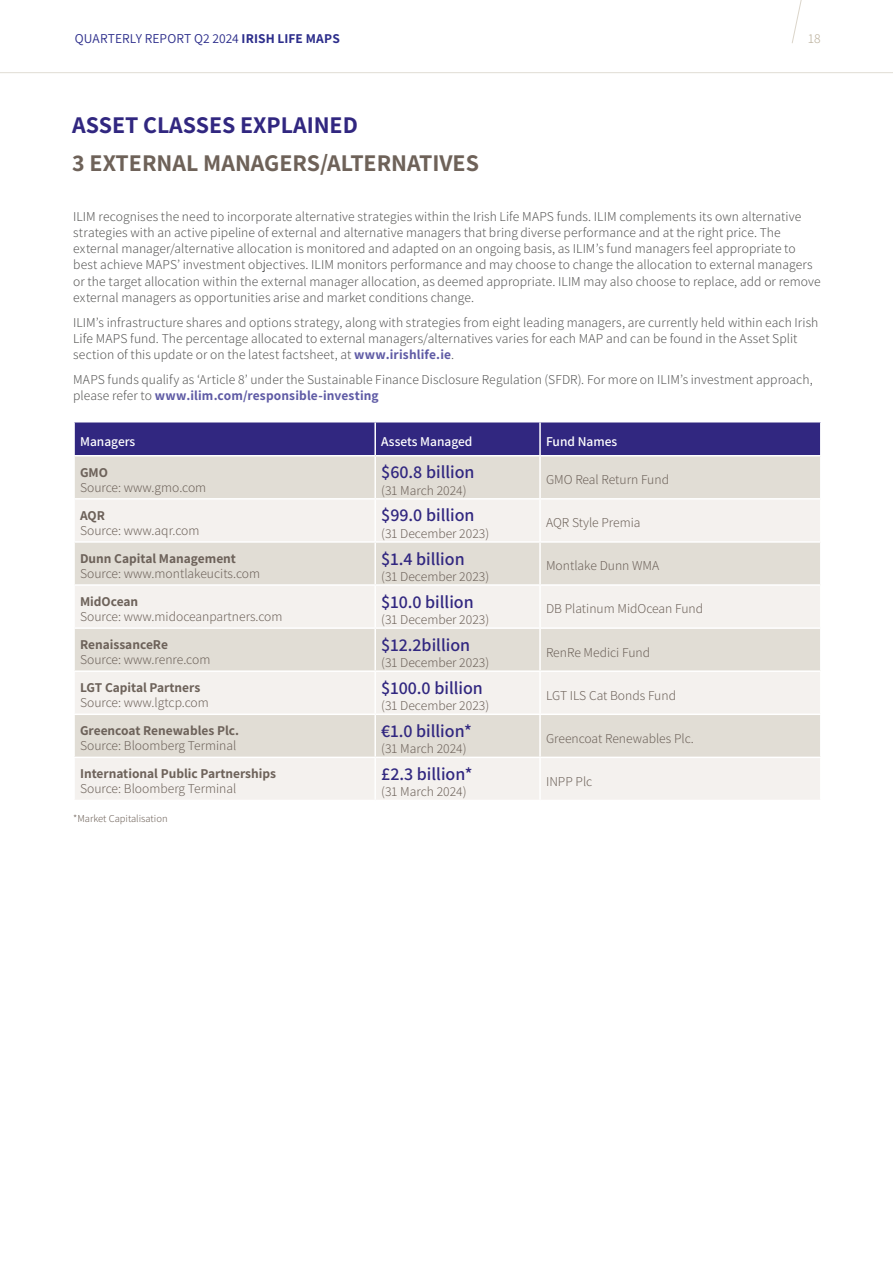
<style>
.page{position:relative;width:893px;height:1263px;background:#fff}
.page>*{position:absolute;margin:0;border:0;box-sizing:border-box;transform-origin:0 0}
.t1{font:700 24px "Assistant";color:#6e6259}
.t2{font:700 24px "Assistant";color:#312780}
.t3{font:600 18px "Assistant";color:#312780}
.t4{font:300 13.5px/16.2px "Assistant";letter-spacing:.005em;color:#575756}
.t5{font:300 13.5px "Assistant";color:#6d625a}
.t6{font:700 13.5px "Assistant";color:#6d625a}
.t7{font:13.5px "Assistant";letter-spacing:.005em;color:#2c2d8b}
.t8{font:600 13.5px "Assistant";color:#fff}
.t9{font:300 13.5px "Assistant";color:#b9ae99}
.t10{font:300 10.5px "Assistant";color:#6e6259}
.s1{font-weight:700}
.s2{font-weight:700;color:#5f5ba5}
</style>
<div class="page">
<svg style="left:792px;top:0;width:10px;height:43px"></svg>
<svg style="left:75px;top:422px;width:745px;height:76px;background:#958eb0"></svg>
<div style="left:75px;top:500px;width:745px;height:300px;background:#f4f1ee"></div>
<svg style="left:75px;top:543px;width:745px;height:214px;background:#e8e5df"></svg>
<hr style="left:374px;top:422px;width:2px;height:33px;background:#fff">
<hr style="left:539px;top:422px;width:2px;height:33px;background:#fff">
<hr style="left:73px;top:455px;width:302px;height:1px;background:#fff">
<hr style="left:375px;top:455px;width:165px;height:1px;background:#fff">
<hr style="left:374px;top:456px;width:2px;height:42px;background:#fff">
<hr style="left:540px;top:455px;width:282px;height:1px;background:#fff">
<hr style="left:539px;top:456px;width:2px;height:42px;background:#fff">
<hr style="left:374px;top:500px;width:2px;height:41px;background:#fff">
<hr style="left:539px;top:543px;width:2px;height:41px;background:#fff">
<hr style="left:374px;top:586px;width:2px;height:41px;background:#fff">
<hr style="left:539px;top:629px;width:2px;height:41px;background:#fff">
<hr style="left:374px;top:672px;width:2px;height:41px;background:#fff">
<hr style="left:539px;top:715px;width:2px;height:42px;background:#fff">
<hr style="left:374px;top:758px;width:2px;height:42px;background:#fff">
<hr style="left:73px;top:541px;width:302px;height:2px;background:#fff">
<hr style="left:73px;top:584px;width:302px;height:2px;background:#fff">
<hr style="left:73px;top:627px;width:302px;height:2px;background:#fff">
<hr style="left:73px;top:670px;width:302px;height:2px;background:#fff">
<hr style="left:73px;top:713px;width:302px;height:2px;background:#fff">
<hr style="left:73px;top:757px;width:302px;height:1px;background:#fff">
<hr style="left:539px;top:500px;width:2px;height:41px;background:#fff">
<hr style="left:375px;top:541px;width:165px;height:2px;background:#fff">
<hr style="left:374px;top:543px;width:2px;height:41px;background:#fff">
<hr style="left:540px;top:541px;width:282px;height:2px;background:#fff">
<hr style="left:375px;top:584px;width:165px;height:2px;background:#fff">
<hr style="left:540px;top:584px;width:282px;height:2px;background:#fff">
<hr style="left:539px;top:586px;width:2px;height:41px;background:#fff">
<hr style="left:375px;top:627px;width:165px;height:2px;background:#fff">
<hr style="left:374px;top:629px;width:2px;height:41px;background:#fff">
<hr style="left:540px;top:627px;width:282px;height:2px;background:#fff">
<hr style="left:375px;top:670px;width:165px;height:2px;background:#fff">
<hr style="left:540px;top:670px;width:282px;height:2px;background:#fff">
<hr style="left:539px;top:672px;width:2px;height:41px;background:#fff">
<hr style="left:375px;top:713px;width:165px;height:2px;background:#fff">
<hr style="left:374px;top:715px;width:2px;height:42px;background:#fff">
<hr style="left:540px;top:713px;width:282px;height:2px;background:#fff">
<hr style="left:375px;top:757px;width:165px;height:1px;background:#fff">
<hr style="left:540px;top:757px;width:282px;height:1px;background:#fff">
<hr style="left:539px;top:758px;width:2px;height:42px;background:#fff">
<hr style="left:0;top:72px;width:893px;height:1px;background:#e1ddd5">
<p class="t7" style="left:75px;top:29px;width:266px">QUARTERLY REPORT Q2 2024 <span class="s1">IRISH LIFE MAPS</span></p>
<p class="t9" style="left:808px;top:29px;width:14px">18</p>
<h1 class="t2" style="left:72px;top:109px;width:287px">ASSET CLASSES EXPLAINED</h1>
<h1 class="t1" style="left:72px;top:146px;width:408px">3 EXTERNAL MANAGERS/ALTERNATIVES</h1>
<p class="t4" style="left:73px;top:208px;width:749px">ILIM recognises the need to incorporate alternative strategies within the Irish Life MAPS funds. ILIM complements its own alternative strategies with an active pipeline of external and alternative managers that bring diverse performance and at the right price. The external manager/alternative allocation is monitored and adapted on an ongoing basis, as ILIM’s fund managers feel appropriate to best achieve MAPS’ investment objectives. ILIM monitors performance and may choose to change the allocation to external managers or the target allocation within the external manager allocation, as deemed appropriate. ILIM may also choose to replace, add or remove external managers as opportunities arise and market conditions change.</p>
<p class="t4" style="left:73px;top:313px;width:747px">ILIM’s infrastructure shares and options strategy, along with strategies from eight leading managers, are currently held within each Irish<br>Life MAPS fund. The percentage allocated to external managers/alternatives varies for each MAP and can be found in the Asset Split section of this update or on the latest factsheet, at <span class="s2">www.irishlife.ie</span>.</p>
<p class="t4" style="left:73px;top:370px;width:741px">MAPS funds qualify as ‘Article 8’ under the Sustainable Finance Disclosure Regulation (SFDR). For more on ILIM’s investment approach, please refer to <span class="s2">www.ilim.com/responsible-investing</span></p>
<p class="t8" style="left:80px;top:432px;width:57px">Managers</p>
<p class="t8" style="left:381px;top:432px;width:93px">Assets Managed</p>
<p class="t8" style="left:546px;top:432px;width:73px">Fund Names</p>
<p class="t6" style="left:80px;top:463px;width:29px">GMO</p>
<p class="t5" style="left:80px;top:478px;width:128px">Source: www.gmo.com</p>
<h2 class="t3" style="left:381px;top:460px;width:95px">$60.8 billion</h2>
<p class="t5" style="left:381px;top:481px;width:87px">(31 March 2024)</p>
<p class="t5" style="left:546px;top:470px;width:124px">GMO Real Return Fund</p>
<p class="t6" style="left:80px;top:506px;width:26px">AQR</p>
<p class="t5" style="left:80px;top:521px;width:121px">Source: www.aqr.com</p>
<h2 class="t3" style="left:381px;top:503px;width:95px">$99.0 billion</h2>
<p class="t5" style="left:381px;top:524px;width:109px">(31 December 2023)</p>
<p class="t5" style="left:546px;top:513px;width:96px">AQR Style Premia</p>
<p class="t6" style="left:80px;top:549px;width:157px">Dunn Capital Management</p>
<p class="t5" style="left:80px;top:564px;width:182px">Source: www.montlakeucits.com</p>
<h2 class="t3" style="left:381px;top:546px;width:85px">$1.4 billion</h2>
<p class="t5" style="left:381px;top:567px;width:109px">(31 December 2023)</p>
<p class="t5" style="left:546px;top:557px;width:115px">Montlake Dunn WMA</p>
<p class="t6" style="left:80px;top:592px;width:60px">MidOcean</p>
<p class="t5" style="left:80px;top:607px;width:204px">Source: www.midoceanpartners.com</p>
<h2 class="t3" style="left:381px;top:589px;width:94px">$10.0 billion</h2>
<p class="t5" style="left:381px;top:610px;width:109px">(31 December 2023)</p>
<p class="t5" style="left:546px;top:600px;width:159px">DB Platinum MidOcean Fund</p>
<p class="t6" style="left:80px;top:635px;width:89px">RenaissanceRe</p>
<p class="t5" style="left:80px;top:650px;width:132px">Source: www.renre.com</p>
<h2 class="t3" style="left:381px;top:632px;width:90px">$12.2billion</h2>
<p class="t5" style="left:381px;top:653px;width:109px">(31 December 2023)</p>
<p class="t5" style="left:546px;top:643px;width:106px">RenRe Medici Fund</p>
<p class="t6" style="left:80px;top:678px;width:122px">LGT Capital Partners</p>
<p class="t5" style="left:80px;top:693px;width:130px">Source: www.lgtcp.com</p>
<h2 class="t3" style="left:381px;top:675px;width:103px">$100.0 billion</h2>
<p class="t5" style="left:381px;top:696px;width:109px">(31 December 2023)</p>
<p class="t5" style="left:546px;top:686px;width:131px">LGT ILS Cat Bonds Fund</p>
<p class="t6" style="left:80px;top:721px;width:161px">Greencoat Renewables Plc.</p>
<p class="t5" style="left:80px;top:736px;width:158px">Source: Bloomberg Terminal</p>
<h2 class="t3" style="left:381px;top:718px;width:92px">€1.0 billion*</h2>
<p class="t5" style="left:381px;top:739px;width:87px">(31 March 2024)</p>
<p class="t5" style="left:546px;top:729px;width:149px">Greencoat Renewables Plc.</p>
<p class="t6" style="left:80px;top:764px;width:197px">International Public Partnerships</p>
<p class="t5" style="left:80px;top:779px;width:158px">Source: Bloomberg Terminal</p>
<h2 class="t3" style="left:381px;top:762px;width:93px">£2.3 billion*</h2>
<p class="t5" style="left:381px;top:782px;width:87px">(31 March 2024)</p>
<p class="t5" style="left:546px;top:772px;width:48px">INPP Plc</p>
<p class="t10" style="left:73px;top:811px;width:96px">*Market Capitalisation</p>
</div>
